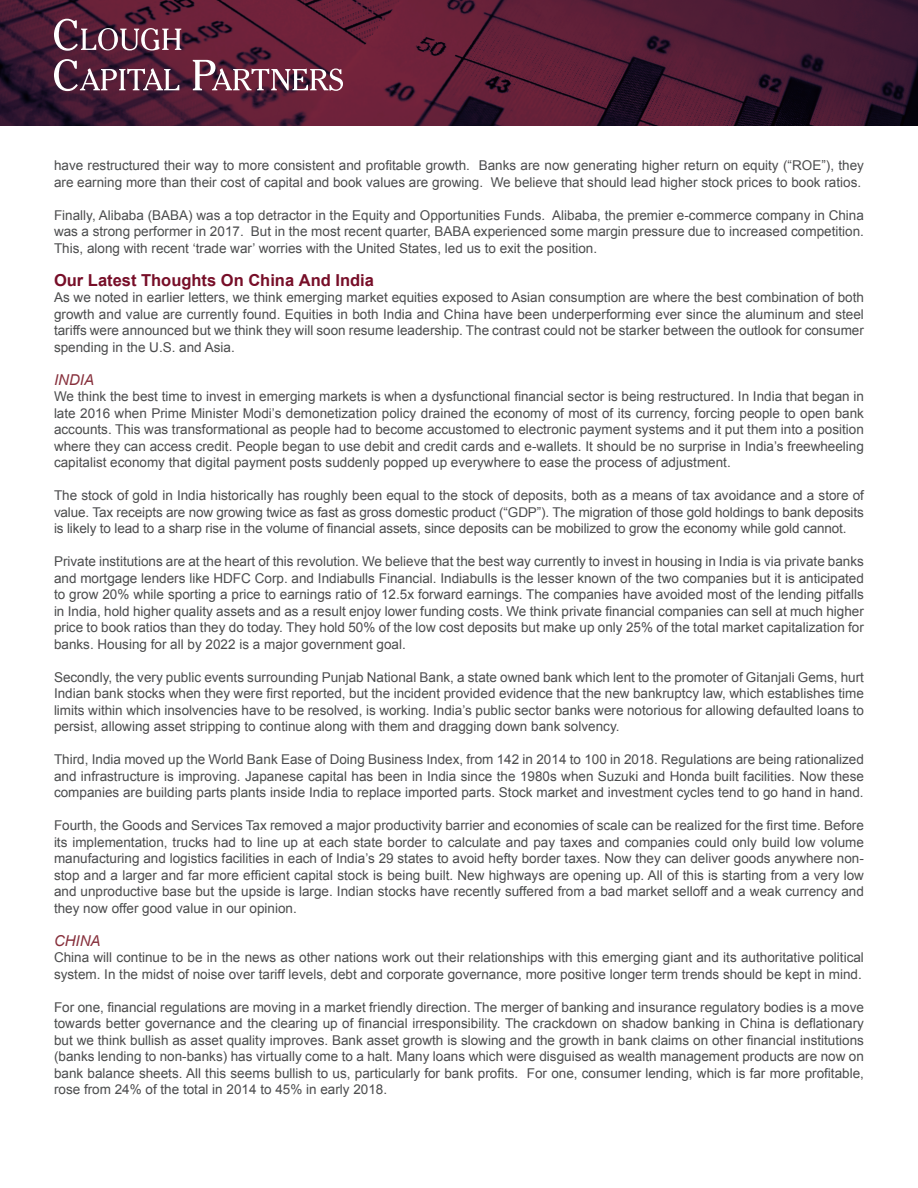
<style>
.page{position:relative;width:918px;height:1188px;background:#fff}
.page>*{position:absolute;margin:0;border:0;box-sizing:border-box;transform-origin:0 0}
.t1{font:700 16.5px "Arial";color:#770e28}
.t2{font:italic 15px "Arial";color:#87303c}
.t3{font:13.5px/16.5px "Arial";color:#4b4c4d;text-align:justify}
</style>
<div class="page">
<img style="left:0;top:0;width:918px;height:126px">
<svg style="left:54px;top:19px;width:127px;height:32px;background:#794d60"></svg>
<svg style="left:54px;top:59px;width:125px;height:32px;background:#724c5f"></svg>
<svg style="left:193px;top:60px;width:150px;height:31px"></svg>
<p class="t3" style="left:54px;top:157px;width:811px">have restructured their way to more consistent and profitable growth. Banks are now generating higher return on equity (“ROE”), they are earning more than their cost of capital and book values are growing. We believe that should lead higher stock prices to book ratios.</p>
<p class="t3" style="left:54px;top:207px;width:811px">Finally, Alibaba (BABA) was a top detractor in the Equity and Opportunities Funds. Alibaba, the premier e-commerce company in China was a strong performer in 2017. But in the most recent quarter, BABA experienced some margin pressure due to increased competition.<br>This, along with recent ‘trade war’ worries with the United States, led us to exit the position.</p>
<p class="t1" style="left:54px;top:269px;width:321px">Our Latest Thoughts On China And India</p>
<p class="t3" style="left:54px;top:289px;width:811px">As we noted in earlier letters, we think emerging market equities exposed to Asian consumption are where the best combination of both growth and value are currently found. Equities in both India and China have been underperforming ever since the aluminum and steel tariffs were announced but we think they will soon resume leadership. The contrast could not be starker between the outlook for consumer spending in the U.S. and Asia.</p>
<p class="t2" style="left:54px;top:370px;width:42px">INDIA</p>
<p class="t3" style="left:54px;top:388px;width:811px">We think the best time to invest in emerging markets is when a dysfunctional financial sector is being restructured. In India that began in late 2016 when Prime Minister Modi’s demonetization policy drained the economy of most of its currency, forcing people to open bank accounts. This was transformational as people had to become accustomed to electronic payment systems and it put them into a position where they can access credit. People began to use debit and credit cards and e-wallets. It should be no surprise in India’s freewheeling capitalist economy that digital payment posts suddenly popped up everywhere to ease the process of adjustment.</p>
<p class="t3" style="left:54px;top:487px;width:811px">The stock of gold in India historically has roughly been equal to the stock of deposits, both as a means of tax avoidance and a store of value. Tax receipts are now growing twice as fast as gross domestic product (“GDP”). The migration of those gold holdings to bank deposits is likely to lead to a sharp rise in the volume of financial assets, since deposits can be mobilized to grow the economy while gold cannot.</p>
<p class="t3" style="left:54px;top:553px;width:811px">Private institutions are at the heart of this revolution. We believe that the best way currently to invest in housing in India is via private banks and mortgage lenders like HDFC Corp. and Indiabulls Financial. Indiabulls is the lesser known of the two companies but it is anticipated to grow 20% while sporting a price to earnings ratio of 12.5x forward earnings. The companies have avoided most of the lending pitfalls in India, hold higher quality assets and as a result enjoy lower funding costs. We think private financial companies can sell at much higher price to book ratios than they do today. They hold 50% of the low cost deposits but make up only 25% of the total market capitalization for banks. Housing for all by 2022 is a major government goal.</p>
<p class="t3" style="left:54px;top:669px;width:811px">Secondly, the very public events surrounding Punjab National Bank, a state owned bank which lent to the promoter of Gitanjali Gems, hurt Indian bank stocks when they were first reported, but the incident provided evidence that the new bankruptcy law, which establishes time limits within which insolvencies have to be resolved, is working. India’s public sector banks were notorious for allowing defaulted loans to persist, allowing asset stripping to continue along with them and dragging down bank solvency.</p>
<p class="t3" style="left:54px;top:751px;width:811px">Third, India moved up the World Bank Ease of Doing Business Index, from 142 in 2014 to 100 in 2018. Regulations are being rationalized and infrastructure is improving. Japanese capital has been in India since the 1980s when Suzuki and Honda built facilities. Now these companies are building parts plants inside India to replace imported parts. Stock market and investment cycles tend to go hand in hand.</p>
<p class="t3" style="left:54px;top:817px;width:811px">Fourth, the Goods and Services Tax removed a major productivity barrier and economies of scale can be realized for the first time. Before its implementation, trucks had to line up at each state border to calculate and pay taxes and companies could only build low volume manufacturing and logistics facilities in each of India’s 29 states to avoid hefty border taxes. Now they can deliver goods anywhere non&shy;stop and a larger and far more efficient capital stock is being built. New highways are opening up. All of this is starting from a very low and unproductive base but the upside is large. Indian stocks have recently suffered from a bad market selloff and a weak currency and they now offer good value in our opinion.</p>
<p class="t2" style="left:54px;top:931px;width:48px">CHINA</p>
<p class="t3" style="left:54px;top:949px;width:811px">China will continue to be in the news as other nations work out their relationships with this emerging giant and its authoritative political system. In the midst of noise over tariff levels, debt and corporate governance, more positive longer term trends should be kept in mind.</p>
<p class="t3" style="left:54px;top:999px;width:811px">For one, financial regulations are moving in a market friendly direction. The merger of banking and insurance regulatory bodies is a move towards better governance and the clearing up of financial irresponsibility. The crackdown on shadow banking in China is deflationary but we think bullish as asset quality improves. Bank asset growth is slowing and the growth in bank claims on other financial institutions (banks lending to non-banks) has virtually come to a halt. Many loans which were disguised as wealth management products are now on bank balance sheets. All this seems bullish to us, particularly for bank profits. For one, consumer lending, which is far more profitable, rose from 24% of the total in 2014 to 45% in early 2018.</p>
</div>
